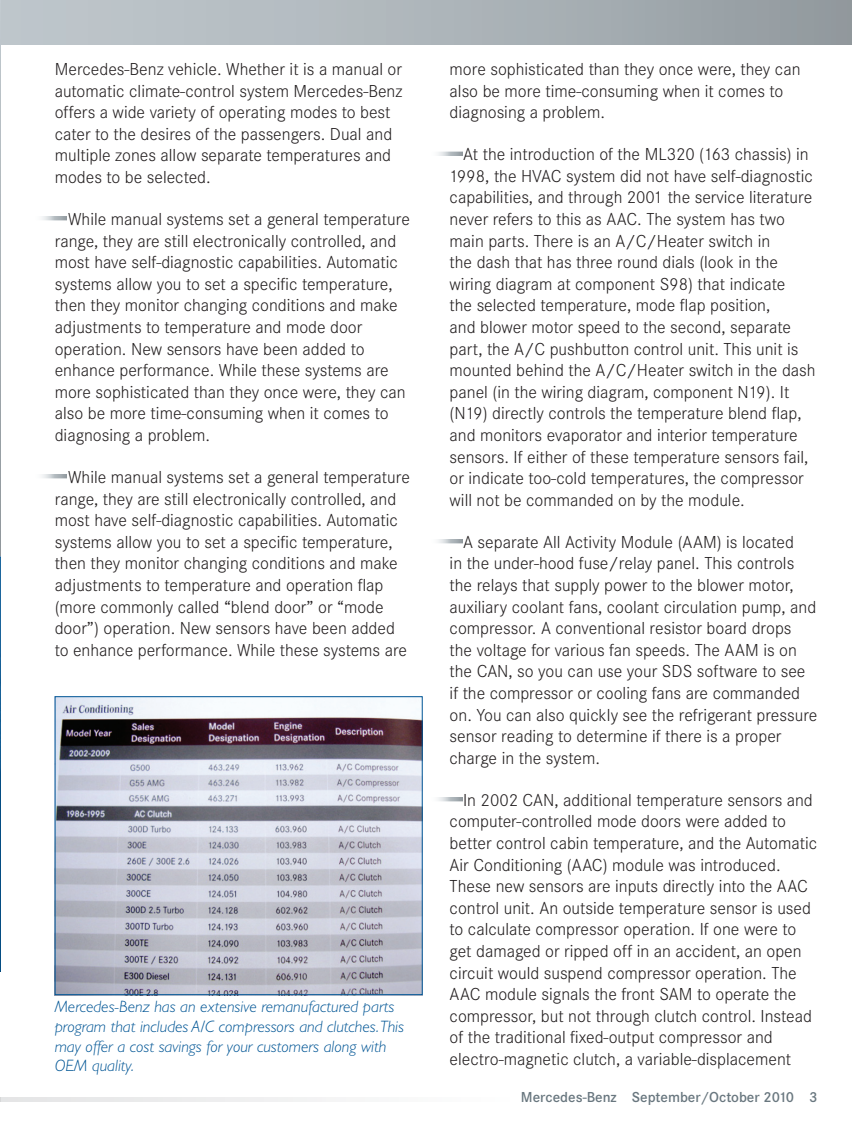
<style>
.page{position:relative;width:852px;height:1136px;background:#fff}
.page>*{position:absolute;margin:0;border:0;box-sizing:border-box;transform-origin:0 0}
.t1{font:300 18px/21.6px "Corporate S";color:#231f20}
.t2{font:italic 300 16.5px/19.8px "Gill Sans";color:#005595}
.t3{font:600 15px "Corporate S";color:#69777f}
</style>
<div class="page">
<div style="left:1px;top:0;width:851px;height:44px;background:linear-gradient(to right,#c3cbd0,#959da1)"></div>
<svg style="left:1px;top:1097px;width:325px;height:4px"></svg>
<svg style="left:0;top:2px;width:1px;height:554px"></svg>
<img style="left:57px;top:698px;width:364px;height:295px">
<div style="left:55px;top:696px;width:368px;height:299px;border:1px solid #005595"></div>
<svg style="left:42px;top:216px;width:25px;height:4px"></svg>
<svg style="left:42px;top:474px;width:25px;height:4px"></svg>
<svg style="left:438px;top:151px;width:24px;height:5px"></svg>
<svg style="left:438px;top:539px;width:24px;height:4px"></svg>
<svg style="left:438px;top:797px;width:24px;height:4px"></svg>
<svg style="left:0;top:556px;width:1px;height:415px"></svg>
<p class="t1" style="left:55px;top:59px;width:349px">Mercedes-Benz vehicle. Whether it is a manual or automatic climate-control system Mercedes-Benz offers a wide variety of operating modes to best cater to the desires of the passengers. Dual and multiple zones allow separate temperatures and modes to be selected.</p>
<p class="t1" style="left:55px;top:208px;width:357px;text-indent:14px">While manual systems set a general temperature range, they are still electronically controlled, and most have self-diagnostic capabilities. Automatic systems allow you to set a specific temperature, then they monitor changing conditions and make adjustments to temperature and mode door operation. New sensors have been added to enhance performance. While these systems are more sophisticated than they once were, they can also be more time-consuming when it comes to diagnosing a problem.</p>
<p class="t1" style="left:55px;top:466px;width:357px;text-indent:14px">While manual systems set a general temperature range, they are still electronically controlled, and most have self-diagnostic capabilities. Automatic systems allow you to set a specific temperature, then they monitor changing conditions and make adjustments to temperature and operation flap (more commonly called “blend door” or “mode door”) operation. New sensors have been added to enhance performance. While these systems are</p>
<p class="t2" style="left:55px;top:996px;width:351px">Mercedes-Benz has an extensive remanufactured parts program that includes A/C compressors and clutches. This may offer a cost savings for your customers along with OEM quality.</p>
<p class="t1" style="left:450px;top:59px;width:352px">more sophisticated than they once were, they can also be more time-consuming when it comes to diagnosing a problem.</p>
<p class="t1" style="left:450px;top:144px;width:367px;text-indent:14px">At the introduction of the ML320 (163 chassis) in 1998, the HVAC system did not have self-diagnostic capabilities, and through 2001 the service literature never refers to this as AAC. The system has two main parts. There is an A/C/Heater switch in<br>the dash that has three round dials (look in the wiring diagram at component S98) that indicate<br>the selected temperature, mode flap position,<br>and blower motor speed to the second, separate part, the A/C pushbutton control unit. This unit is mounted behind the A/C/Heater switch in the dash panel (in the wiring diagram, component N19). It (N19) directly controls the temperature blend flap, and monitors evaporator and interior temperature sensors. If either of these temperature sensors fail, or indicate too-cold temperatures, the compressor will not be commanded on by the module.</p>
<p class="t1" style="left:450px;top:531px;width:369px;text-indent:14px">A separate All Activity Module (AAM) is located<br>in the under-hood fuse/relay panel. This controls the relays that supply power to the blower motor, auxiliary coolant fans, coolant circulation pump, and compressor. A conventional resistor board drops the voltage for various fan speeds. The AAM is on the CAN, so you can use your SDS software to see if the compressor or cooling fans are commanded on. You can also quickly see the refrigerant pressure sensor reading to determine if there is a proper charge in the system.</p>
<p class="t1" style="left:450px;top:789px;width:369px;text-indent:14px">In 2002 CAN, additional temperature sensors and computer-controlled mode doors were added to better control cabin temperature, and the Automatic Air Conditioning (AAC) module was introduced.<br>These new sensors are inputs directly into the AAC control unit. An outside temperature sensor is used to calculate compressor operation. If one were to get damaged or ripped off in an accident, an open circuit would suspend compressor operation. The AAC module signals the front SAM to operate the compressor, but not through clutch control. Instead of the traditional fixed-output compressor and electro-magnetic clutch, a variable-displacement</p>
<p class="t3" style="left:521px;top:1088px;width:298px">Mercedes-Benz September/October 2010 3</p>
</div>
